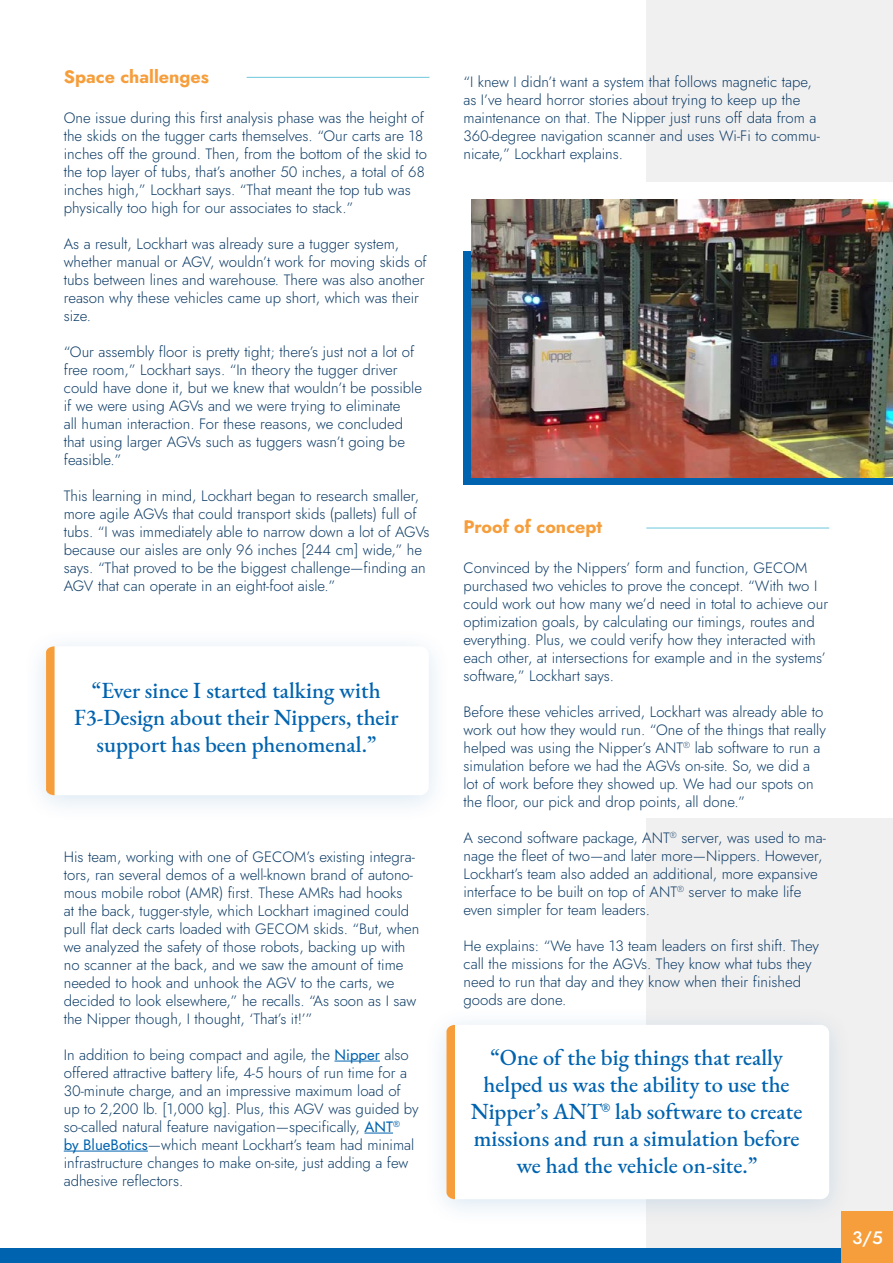
<style>
.page{position:relative;width:893px;height:1263px;background:#fff}
.page>*{position:absolute;margin:0;border:0;box-sizing:border-box;transform-origin:0 0}
.t1{font:500 22.5px/27px "EB Garamond";color:#0063af;text-align:center}
.t2{font:700 18px "Jost";color:#f69e3b}
.t3{font:500 18px "Jost";color:#fff}
.t4{font:300 15px/18px "Jost";color:#103e68}
.s1{font-weight:400;color:#0063af}
</style>
<div class="page">
<div style="left:463px;top:251px;width:430px;height:234px;background:#0063af"></div>
<img style="left:472px;top:200px;width:421px;height:278px">
<div style="left:646px;top:0;width:247px;height:181px;background:#f1f0f0"></div>
<div style="left:646px;top:818px;width:247px;height:445px;background:#f1f0f0"></div>
<hr style="left:334px;top:1061px;width:46px;height:1px;background:#0063af">
<svg style="left:364px;top:1133px;width:29px;height:1px"></svg>
<hr style="left:64px;top:1151px;width:84px;height:1px;background:#0063af">
<div style="left:22px;top:627px;width:431px;height:196px;background:#0063af;opacity:.15"></div>
<div style="left:46px;top:646px;width:383px;height:149px;background:#fff;border-radius:9px"></div>
<svg style="left:46px;top:646px;width:9px;height:149px"></svg>
<hr style="left:247px;top:77px;width:182px;height:1px;background:#6dc6da">
<hr style="left:646px;top:528px;width:183px;height:1px;background:#6dc6da">
<div style="left:423px;top:1005px;width:430px;height:222px;background:#0063af;opacity:.15"></div>
<div style="left:446px;top:1025px;width:383px;height:174px;background:#fff;border-radius:9px"></div>
<svg style="left:446px;top:1025px;width:9px;height:174px"></svg>
<div style="left:0;top:1248px;width:893px;height:15px;background:#0063af"></div>
<div style="left:842px;top:1212px;width:51px;height:51px;background:#f69e3b"></div>
<p class="t2" style="left:64px;top:69px;width:147px">Space challenges</p>
<p class="t4" style="left:64px;top:110px;width:365px">One issue during this first analysis phase was the height of the skids on the tugger carts themselves. “Our carts are 18 inches off the ground. Then, from the bottom of the skid to the top layer of tubs, that’s another 50 inches, a total of 68 inches high,” Lockhart says. “That meant the top tub was physically too high for our associates to stack.”</p>
<p class="t4" style="left:64px;top:236px;width:365px">As a result, Lockhart was already sure a tugger system, whether manual or AGV, wouldn’t work for moving skids of tubs between lines and warehouse. There was also another reason why these vehicles came up short, which was their size.</p>
<p class="t4" style="left:64px;top:344px;width:360px">“Our assembly floor is pretty tight; there’s just not a lot of free room,” Lockhart says. “In theory the tugger driver could have done it, but we knew that wouldn’t be possible if we were using AGVs and we were trying to eliminate<br>all human interaction. For these reasons, we concluded that using larger AGVs such as tuggers wasn’t going be feasible.”</p>
<p class="t4" style="left:64px;top:488px;width:367px">This learning in mind, Lockhart began to research smaller, more agile AGVs that could transport skids (pallets) full of tubs. “I was immediately able to narrow down a lot of AGVs because our aisles are only 96 inches [244 cm] wide,” he says. “That proved to be the biggest challenge—finding an AGV that can operate in an eight-foot aisle.”</p>
<h1 class="t1" style="left:74px;top:677px;width:326px">“Ever since I started talking with<br>F3-Design about their Nippers, their support has been phenomenal.”</h1>
<p class="t4" style="left:64px;top:848px;width:357px">His team, working with one of GECOM’s existing integra&shy;tors, ran several demos of a well-known brand of autono&shy;mous mobile robot (AMR) first. These AMRs had hooks<br>at the back, tugger-style, which Lockhart imagined could pull flat deck carts loaded with GECOM skids. “But, when we analyzed the safety of those robots, backing up with no scanner at the back, and we saw the amount of time needed to hook and unhook the AGV to the carts, we decided to look elsewhere,” he recalls. “As soon as I saw the Nipper though, I thought, ‘That’s it!’”</p>
<p class="t4" style="left:64px;top:1046px;width:356px">In addition to being compact and agile, the <span class="s1">Nipper</span> also offered attractive battery life, 4-5 hours of run time for a 30-minute charge, and an impressive maximum load of up to 2,200 lb. [1,000 kg]. Plus, this AGV was guided by so-called natural feature navigation—specifically, <span class="s1">ANT</span><sup>® </sup><span class="s1">by BlueBotics</span>—which meant Lockhart’s team had minimal infrastructure changes to make on-site, just adding a few adhesive reflectors.</p>
<p class="t4" style="left:463px;top:73px;width:358px">“I knew I didn’t want a system that follows magnetic tape, as I’ve heard horror stories about trying to keep up the maintenance on that. The Nipper just runs off data from a 360-degree navigation scanner and uses Wi-Fi to commu&shy;nicate,” Lockhart explains.</p>
<p class="t2" style="left:463px;top:518px;width:140px">Proof of concept</p>
<p class="t4" style="left:463px;top:560px;width:366px">Convinced by the Nippers’ form and function, GECOM purchased two vehicles to prove the concept. “With two I could work out how many we’d need in total to achieve our optimization goals, by calculating our timings, routes and everything. Plus, we could verify how they interacted with each other, at intersections for example and in the systems’ software,” Lockhart says.</p>
<p class="t4" style="left:463px;top:704px;width:364px">Before these vehicles arrived, Lockhart was already able to work out how they would run. “One of the things that really helped was using the Nipper’s ANT<sup>®</sup> lab software to run a simulation before we had the AGVs on-site. So, we did a lot of work before they showed up. We had our spots on the floor, our pick and drop points, all done.”</p>
<p class="t4" style="left:463px;top:830px;width:364px">A second software package, ANT<sup>®</sup> server, was used to ma&shy;nage the fleet of two—and later more—Nippers. However, Lockhart’s team also added an additional, more expansive interface to be built on top of ANT<sup>®</sup> server to make life even simpler for team leaders.</p>
<p class="t4" style="left:463px;top:938px;width:357px">He explains: “We have 13 team leaders on first shift. They call the missions for the AGVs. They know what tubs they need to run that day and they know when their finished goods are done.</p>
<h1 class="t1" style="left:471px;top:1044px;width:333px">“One of the big things that really helped us was the ability to use the Nipper’s ANT<sup>®</sup> lab software to create missions and run a simulation before we had the vehicle on-site.”</h1>
<p class="t3" style="left:852px;top:1230px;width:32px">3/5</p>
</div>
